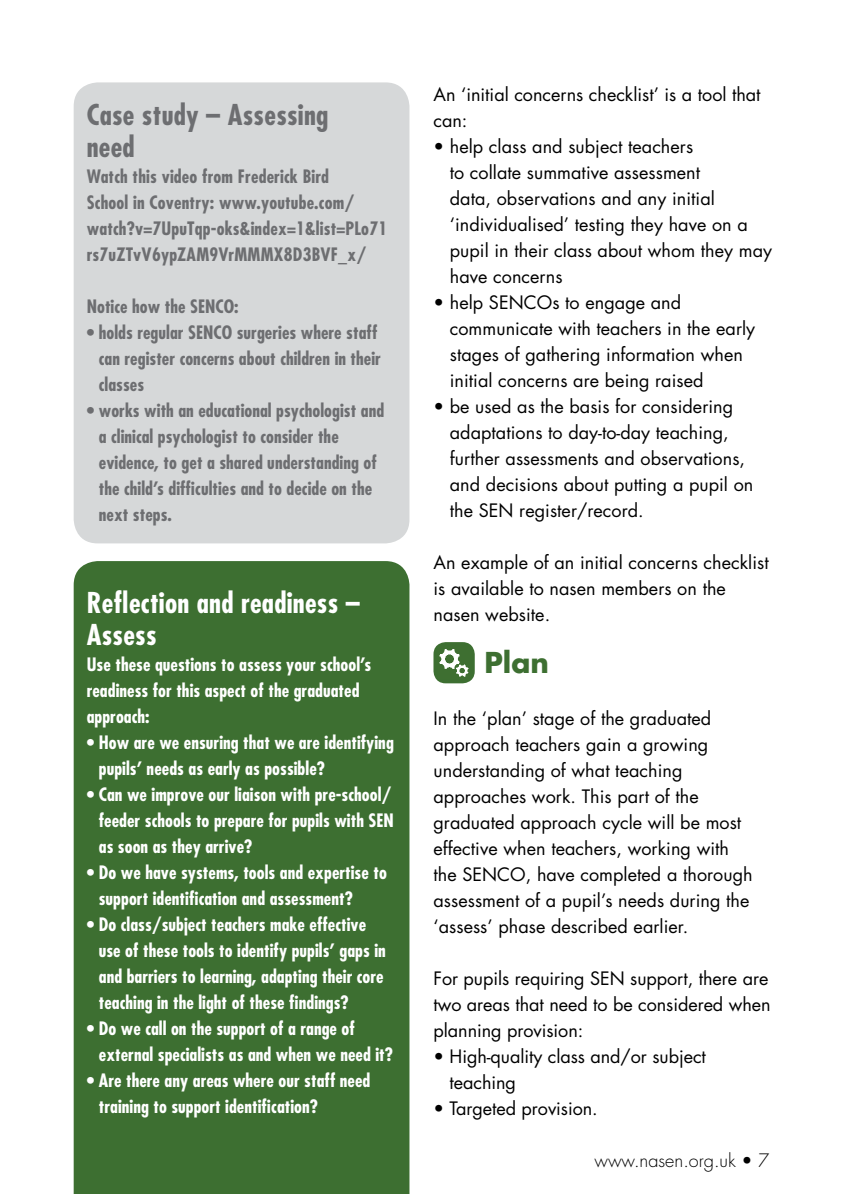
<style>
.page{position:relative;width:843px;height:1194px;background:#fff}
.page>*{position:absolute;margin:0;border:0;box-sizing:border-box;transform-origin:0 0}
.t1{font:700 condensed 28px/32px "Futura";letter-spacing:.01em;color:#fff}
.t2{font:700 condensed 28px/32px "Futura";letter-spacing:.01em;color:#6d6e71}
.t3{font:700 28px "Futura";color:#3d6f31}
.t4{font:18px/26px "Futura";letter-spacing:.005em;color:#000}
.t5{font:700 condensed 18px/26px "Futura";letter-spacing:.005em;color:#fff}
.t6{font:700 condensed 18px/26px "Futura";letter-spacing:.005em;color:#6d6e71}
.t7{font:300 18px "Futura";color:#000}
</style>
<div class="page">
<div style="left:433px;top:642px;width:41px;height:41px;background:#3d6f31;border-radius:12px"></div>
<img style="left:439px;top:649px;width:30px;height:28px">
<div style="left:74px;top:82px;width:335px;height:461px;background:#d6d8d9;border-radius:24px"></div>
<div style="left:74px;top:561px;width:335px;height:633px;background:#3d6f31"></div>
<h1 class="t2" style="left:87px;top:98px;width:243px">Case study – Assessing need</h1>
<p class="t6" style="left:87px;top:163px;width:302px">Watch this video from Frederick Bird<br>School in Coventry: www.youtube.com/ watch?v=7UpuTqp-oks&amp;index=1&amp;list=PLo71 rs7uZTvV6ypZAM9VrMMMX8D3BVF_x/</p>
<p class="t6" style="left:87px;top:293px;width:153px">Notice how the SENCO:</p>
<p class="t6" style="left:99px;top:319px;width:283px;text-indent:-12px">• holds regular SENCO surgeries where staff can register concerns about children in their classes</p>
<p class="t6" style="left:99px;top:397px;width:287px;text-indent:-12px">• works with an educational psychologist and a clinical psychologist to consider the evidence, to get a shared understanding of the child’s difficulties and to decide on the next steps.</p>
<h1 class="t1" style="left:87px;top:587px;width:274px">Reflection and readiness –<br>Assess</h1>
<p class="t5" style="left:87px;top:651px;width:286px">Use these questions to assess your school’s readiness for this aspect of the graduated approach:</p>
<p class="t5" style="left:99px;top:729px;width:296px;text-indent:-12px">• How are we ensuring that we are identifying pupils’ needs as early as possible?</p>
<p class="t5" style="left:99px;top:781px;width:296px;text-indent:-12px">• Can we improve our liaison with pre-school/ feeder schools to prepare for pupils with SEN as soon as they arrive?</p>
<p class="t5" style="left:99px;top:859px;width:289px;text-indent:-12px">• Do we have systems, tools and expertise to support identification and assessment?</p>
<p class="t5" style="left:99px;top:911px;width:288px;text-indent:-12px">• Do class/subject teachers make effective use of these tools to identify pupils’ gaps in and barriers to learning, adapting their core teaching in the light of these findings?</p>
<p class="t5" style="left:99px;top:1015px;width:295px;text-indent:-12px">• Do we call on the support of a range of external specialists as and when we need it?</p>
<p class="t5" style="left:99px;top:1067px;width:273px;text-indent:-12px">• Are there any areas where our staff need training to support identification?</p>
<p class="t4" style="left:433px;top:81px;width:328px">An ‘initial concerns checklist’ is a tool that can:</p>
<p class="t4" style="left:449px;top:133px;width:324px;text-indent:-16px">• help class and subject teachers<br>to collate summative assessment<br>data, observations and any initial ‘individualised’ testing they have on a pupil in their class about whom they may have concerns</p>
<p class="t4" style="left:449px;top:289px;width:307px;text-indent:-16px">• help SENCOs to engage and communicate with teachers in the early stages of gathering information when initial concerns are being raised</p>
<p class="t4" style="left:449px;top:393px;width:305px;text-indent:-16px">• be used as the basis for considering adaptations to day-to-day teaching, further assessments and observations, and decisions about putting a pupil on the SEN register/record.</p>
<p class="t4" style="left:433px;top:549px;width:337px">An example of an initial concerns checklist is available to nasen members on the nasen website.</p>
<h1 class="t3" style="left:484px;top:643px;width:66px">Plan</h1>
<p class="t4" style="left:433px;top:705px;width:320px">In the ‘plan’ stage of the graduated approach teachers gain a growing understanding of what teaching approaches work. This part of the graduated approach cycle will be most effective when teachers, working with the SENCO, have completed a thorough assessment of a pupil’s needs during the ‘assess’ phase described earlier.</p>
<p class="t4" style="left:433px;top:965px;width:338px">For pupils requiring SEN support, there are two areas that need to be considered when planning provision:</p>
<p class="t4" style="left:449px;top:1043px;width:258px;text-indent:-16px">• High-quality class and/or subject teaching</p>
<p class="t4" style="left:433px;top:1095px;width:166px">• Targeted provision.</p>
<p class="t7" style="left:594px;top:1149px;width:176px">www.nasen.org.uk • 7</p>
</div>
